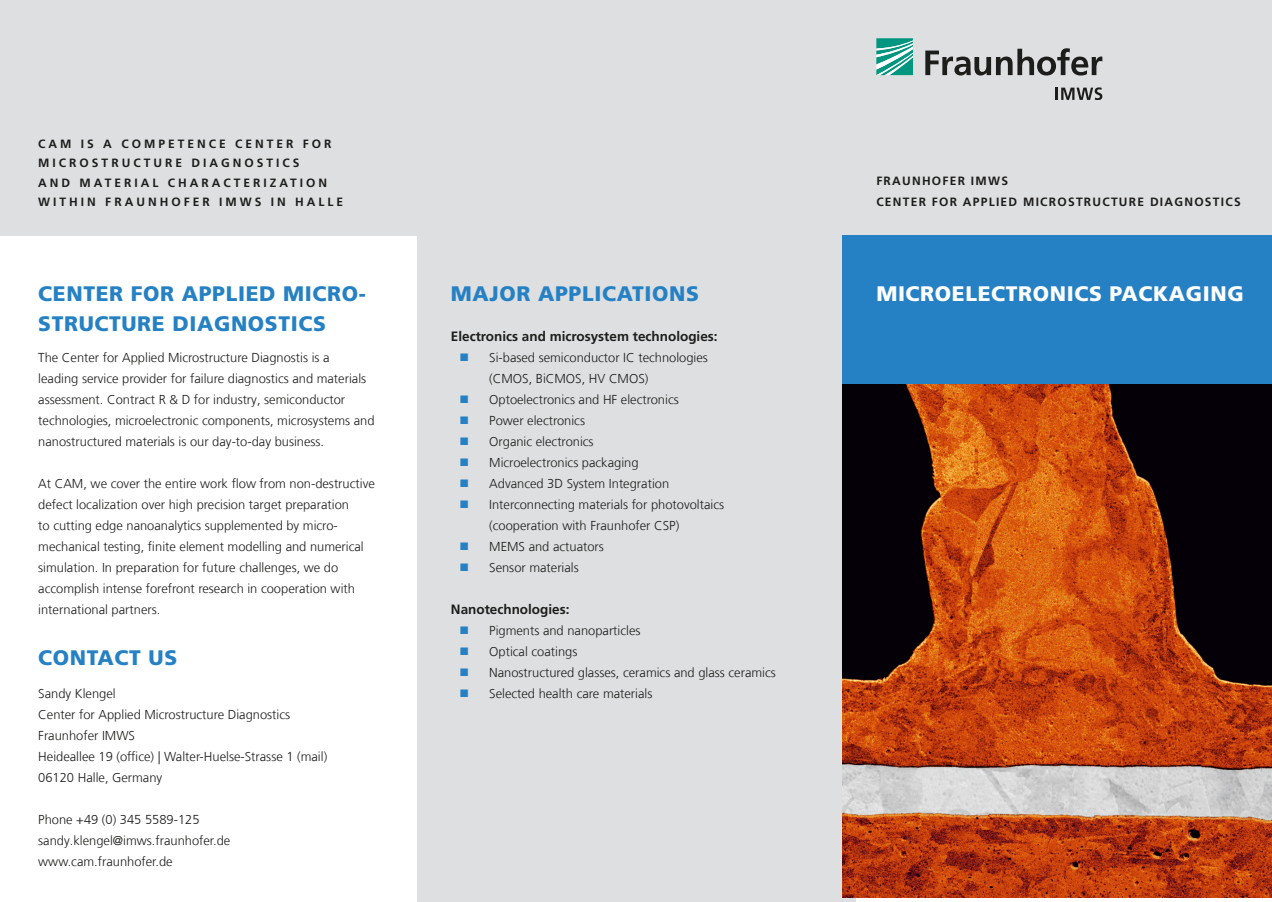
<style>
.page{position:relative;width:1272px;height:902px;background:#fff}
.page>*{position:absolute;margin:0;border:0;box-sizing:border-box;transform-origin:0 0}
._03_Standardüberschr{font:900 21px/30px "Frutiger LT Com";letter-spacing:.03em;color:#2581c4}
._03_Standardüberschr-2{font:900 21px "Frutiger LT Com";letter-spacing:.03em;color:#fff}
._06_Fließtext{font:700 13.5px "Frutiger LT Com";color:#1d1d1b}
._06_Fließtext-2{font:300 12.9px/21px "Frutiger LT Com";color:#1d1d1b}
._08_Kolumne{font:700 12px/19.5px "Frutiger LT Com";letter-spacing:.25em;color:#1d1d1b}
._10_Institutsname{font:700 12px "Frutiger LT Com";letter-spacing:.105em;color:#1d1d1b}
</style>
<div class="page">
<div style="left:417px;top:213px;width:438px;height:688px;background:#dedfe1"></div>
<img style="left:842px;top:384px;width:429px;height:513px">
<div style="left:0;top:0;width:1271px;height:235px;background:#dedfe1"></div>
<svg style="left:876px;top:38px;width:37px;height:37px"></svg>
<svg style="left:925px;top:48px;width:177px;height:27px"></svg>
<svg style="left:1055px;top:87px;width:47px;height:13px"></svg>
<div style="left:842px;top:235px;width:429px;height:149px;background:#2581c4"></div>
<p class="_08_Kolumne" style="left:38px;top:134px;width:306px">CAM IS A COMPETENCE CENTER FOR<br>MICROSTRUCTURE DIAGNOSTICS<br>AND MATERIAL CHARACTERIZATION<br>WITHIN FRAUNHOFER IMWS IN HALLE</p>
<p class="_03_Standardüberschr" style="left:38px;top:278px;width:329px">CENTER FOR APPLIED MICRO-<br>STRUCTURE DIAGNOSTICS</p>
<p class="_06_Fließtext-2" style="left:38px;top:346px;width:338px">The Center for Applied Microstructure Diagnostis is a<br>leading service provider for failure diagnostics and materials assessment. Contract R &amp; D for industry, semiconductor technologies, microelectronic components, microsystems and nanostructured materials is our day-to-day business.</p>
<p class="_06_Fließtext-2" style="left:38px;top:472px;width:338px">At CAM, we cover the entire work flow from non-destructive defect localization over high precision target preparation<br>to cutting edge nanoanalytics supplemented by micro&shy;mechanical testing, finite element modelling and numerical simulation. In preparation for future challenges, we do accomplish intense forefront research in cooperation with international partners.</p>
<p class="_03_Standardüberschr" style="left:38px;top:642px;width:140px">CONTACT US</p>
<p class="_06_Fließtext-2" style="left:38px;top:682px;width:79px">Sandy Klengel</p>
<p class="_06_Fließtext-2" style="left:38px;top:703px;width:253px">Center for Applied Microstructure Diagnostics</p>
<p class="_06_Fließtext-2" style="left:38px;top:724px;width:98px">Fraunhofer IMWS</p>
<p class="_06_Fließtext-2" style="left:38px;top:745px;width:290px">Heideallee 19 (office) | Walter-Huelse-Strasse 1 (mail)</p>
<p class="_06_Fließtext-2" style="left:38px;top:766px;width:126px">06120 Halle, Germany</p>
<p class="_06_Fließtext-2" style="left:38px;top:808px;width:163px">Phone +49 (0) 345 5589-125</p>
<p class="_06_Fließtext-2" style="left:38px;top:829px;width:193px">sandy.klengel@imws.fraunhofer.de www.cam.fraunhofer.de</p>
<p class="_10_Institutsname" style="left:876px;top:174px;width:133px">FRAUNHOFER IMWS</p>
<p class="_10_Institutsname" style="left:876px;top:195px;width:366px">CENTER FOR APPLIED MICROSTRUCTURE DIAGNOSTICS</p>
<p class="_03_Standardüberschr" style="left:451px;top:278px;width:249px">MAJOR APPLICATIONS</p>
<p class="_03_Standardüberschr-2" style="left:876px;top:281px;width:369px">MICROELECTRONICS PACKAGING</p>
<p class="_06_Fließtext" style="left:451px;top:328px;width:268px">Electronics and microsystem technologies:</p>
<p class="_06_Fließtext-2" style="left:489px;top:346px;width:220px">Si-based semiconductor IC technologies (CMOS, BiCMOS, HV CMOS)</p>
<p class="_06_Fließtext-2" style="left:489px;top:388px;width:191px">Optoelectronics and HF electronics</p>
<p class="_06_Fließtext-2" style="left:489px;top:409px;width:97px">Power electronics</p>
<p class="_06_Fließtext-2" style="left:489px;top:430px;width:106px">Organic electronics</p>
<p class="_06_Fließtext-2" style="left:489px;top:451px;width:151px">Microelectronics packaging</p>
<p class="_06_Fließtext-2" style="left:489px;top:472px;width:181px">Advanced 3D System Integration</p>
<p class="_06_Fließtext-2" style="left:489px;top:493px;width:236px">Interconnecting materials for photovoltaics (cooperation with Fraunhofer CSP)</p>
<p class="_06_Fließtext-2" style="left:489px;top:535px;width:116px">MEMS and actuators</p>
<p class="_06_Fließtext-2" style="left:489px;top:556px;width:91px">Sensor materials</p>
<p class="_06_Fließtext" style="left:451px;top:601px;width:120px">Nanotechnologies:</p>
<p class="_06_Fließtext-2" style="left:489px;top:619px;width:153px">Pigments and nanoparticles</p>
<p class="_06_Fließtext-2" style="left:489px;top:640px;width:90px">Optical coatings</p>
<p class="_06_Fließtext-2" style="left:489px;top:661px;width:288px">Nanostructured glasses, ceramics and glass ceramics</p>
<p class="_06_Fließtext-2" style="left:489px;top:682px;width:165px">Selected health care materials</p>
</div>
